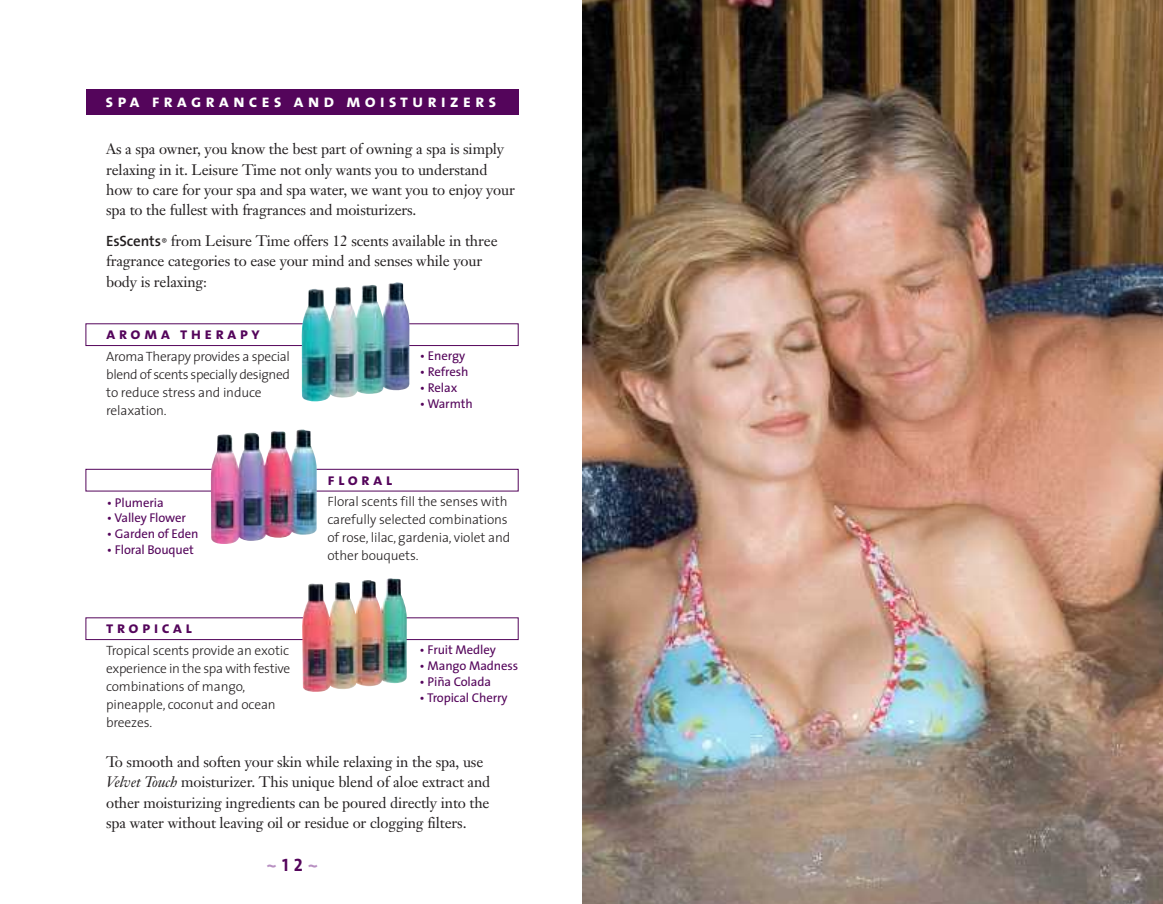
<style>
.page{position:relative;width:1163px;height:904px;background:#fff}
.page>*{position:absolute;margin:0;border:0;box-sizing:border-box;transform-origin:0 0}
.t1{font:18px "The Sans Bold Caps";letter-spacing:.22em;color:#fff}
.t2{font:18px "The Sans Bold Caps";color:#b890c2}
.t3{font:16.5px "The Sans Bold Caps";letter-spacing:.2em;color:#54055b}
.t4{font:15px/20.2px "Janson Text";letter-spacing:-.01em;color:#231f20}
.t5{font:300 13.5px/18px "The Sans";letter-spacing:-.01em;color:#231f20}
.t6{font:12.75px "The Sans";letter-spacing:-.01em;color:#54055b}
.s1{font-family:"The Sans";font-weight:600}
.s2{font-family:"The Sans";font-weight:300;font-size:10.5px}
.s3{font-style:italic}
.s4{color:#54055b}
</style>
<div class="page">
<img style="left:85px;top:0;width:1077px;height:904px">
<p class="t1" style="left:105px;top:90px;width:392px">spa fragrances and moisturizers</p>
<p class="t4" style="left:106px;top:140px;width:410px">As a spa owner, you know the best part of owning a spa is simply relaxing in it. Leisure Time not only wants you to understand how to care for your spa and spa water, we want you to enjoy your spa to the fullest with fragrances and moisturizers.</p>
<p class="t4" style="left:106px;top:232px;width:393px"><span class="s1">EsScents</span><span class="s2">®</span> from Leisure Time offers 12 scents available in three fragrance categories to ease your mind and senses while your body is relaxing:</p>
<p class="t3" style="left:106px;top:324px;width:155px">aroma therapy</p>
<p class="t5" style="left:106px;top:348px;width:185px">Aroma Therapy provides a special blend of scents specially designed to reduce stress and induce relaxation.</p>
<p class="t6" style="left:420px;top:351px;width:47px">• Energy</p>
<p class="t6" style="left:420px;top:367px;width:50px">• Refresh</p>
<p class="t6" style="left:420px;top:383px;width:39px">• Relax</p>
<p class="t6" style="left:420px;top:398px;width:54px">• Warmth</p>
<p class="t6" style="left:107px;top:497px;width:58px">• Plumeria</p>
<p class="t6" style="left:107px;top:513px;width:81px">• Valley Flower</p>
<p class="t6" style="left:107px;top:529px;width:93px">• Garden of Eden</p>
<p class="t6" style="left:107px;top:545px;width:88px">• Floral Bouquet</p>
<p class="t3" style="left:327px;top:470px;width:66px">floral</p>
<p class="t5" style="left:327px;top:494px;width:184px">Floral scents fill the senses with carefully selected combinations of rose, lilac, gardenia, violet and other bouquets.</p>
<p class="t3" style="left:106px;top:618px;width:87px">tropical</p>
<p class="t5" style="left:106px;top:642px;width:185px">Tropical scents provide an exotic experience in the spa with festive combinations of mango, pineapple, coconut and ocean breezes.</p>
<p class="t6" style="left:419px;top:645px;width:78px">• Fruit Medley</p>
<p class="t6" style="left:419px;top:661px;width:100px">• Mango Madness</p>
<p class="t6" style="left:419px;top:677px;width:73px">• Piña Colada</p>
<p class="t6" style="left:419px;top:692px;width:90px">• Tropical Cherry</p>
<p class="t4" style="left:106px;top:753px;width:385px">To smooth and soften your skin while relaxing in the spa, use <span class="s3">Velvet Touch</span> moisturizer. This unique blend of aloe extract and other moisturizing ingredients can be poured directly into the spa water without leaving oil or residue or clogging filters.</p>
<p class="t2" style="left:266px;top:854px;width:53px">~<span class="s4">12</span>~</p>
</div>
